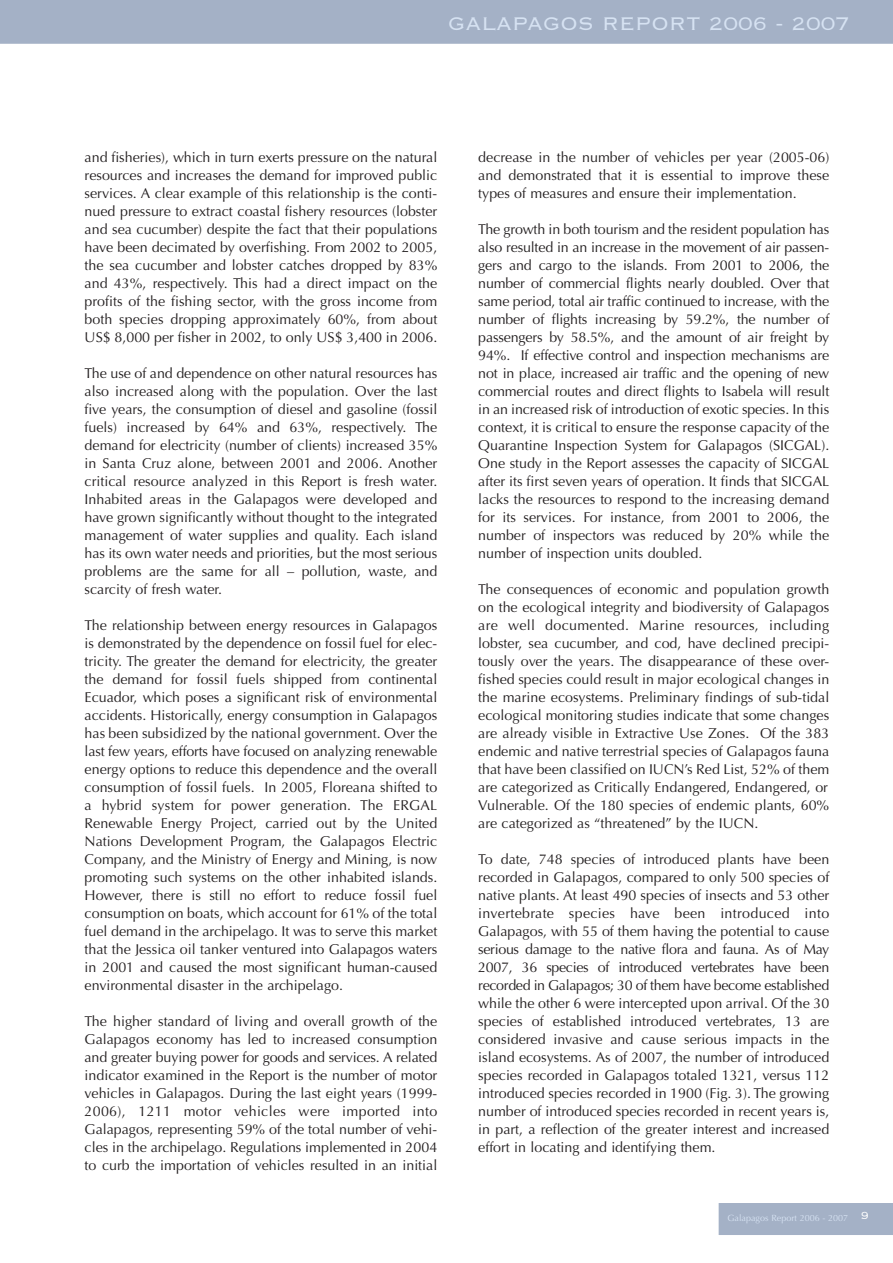
<style>
.page{position:relative;width:893px;height:1263px;background:#fff}
.page>*{position:absolute;margin:0;border:0;box-sizing:border-box;transform-origin:0 0}
.t1{font:300 24px "Copperplate";color:#d6e2f2}
.t2{font:14.25px/18px "Optima";color:#231f20;text-align:justify}
.t3{font:9px "Optima";color:#d6e2f2}
</style>
<div class="page">
<div style="left:0;top:0;width:893px;height:44px;background:#a4b1c6"></div>
<div style="left:718px;top:1203px;width:175px;height:32px;background:#a4b1c6"></div>
<h1 class="t1" style="left:448px;top:8px;width:404px">GALAPAGOS REPORT 2006 - 2007</h1>
<p class="t2" style="left:85px;top:148px;width:354px">and fisheries), which in turn exerts pressure on the natural resources and increases the demand for improved public services. A clear example of this relationship is the conti&shy;nued pressure to extract coastal fishery resources (lobster and sea cucumber) despite the fact that their populations have been decimated by overfishing. From 2002 to 2005, the sea cucumber and lobster catches dropped by 83% and 43%, respectively. This had a direct impact on the profits of the fishing sector, with the gross income from both species dropping approximately 60%, from about US$ 8,000 per fisher in 2002, to only US$ 3,400 in 2006.</p>
<p class="t2" style="left:85px;top:364px;width:354px">The use of and dependence on other natural resources has also increased along with the population. Over the last five years, the consumption of diesel and gasoline (fossil fuels) increased by 64% and 63%, respectively. The demand for electricity (number of clients) increased 35% in Santa Cruz alone, between 2001 and 2006. Another critical resource analyzed in this Report is fresh water.<br>Inhabited areas in the Galapagos were developed and have grown significantly without thought to the integrated management of water supplies and quality. Each island has its own water needs and priorities, but the most serious problems are the same for all – pollution, waste, and scarcity of fresh water.</p>
<p class="t2" style="left:85px;top:616px;width:354px">The relationship between energy resources in Galapagos is demonstrated by the dependence on fossil fuel for elec&shy;tricity. The greater the demand for electricity, the greater the demand for fossil fuels shipped from continental Ecuador, which poses a significant risk of environmental accidents. Historically, energy consumption in Galapagos has been subsidized by the national government. Over the last few years, efforts have focused on analyzing renewable energy options to reduce this dependence and the overall consumption of fossil fuels. In 2005, Floreana shifted to a hybrid system for power generation. The ERGAL Renewable Energy Project, carried out by the United Nations Development Program, the Galapagos Electric Company, and the Ministry of Energy and Mining, is now promoting such systems on the other inhabited islands.<br>However, there is still no effort to reduce fossil fuel consumption on boats, which account for 61% of the total fuel demand in the archipelago. It was to serve this market that the Jessica oil tanker ventured into Galapagos waters in 2001 and caused the most significant human-caused environmental disaster in the archipelago.</p>
<p class="t2" style="left:85px;top:1012px;width:354px">The higher standard of living and overall growth of the Galapagos economy has led to increased consumption and greater buying power for goods and services. A related indicator examined in the Report is the number of motor vehicles in Galapagos. During the last eight years (1999- 2006), 1211 motor vehicles were imported into Galapagos, representing 59% of the total number of vehi&shy;cles in the archipelago. Regulations implemented in 2004 to curb the importation of vehicles resulted in an initial</p>
<p class="t2" style="left:478px;top:148px;width:353px">decrease in the number of vehicles per year (2005-06) and demonstrated that it is essential to improve these types of measures and ensure their implementation.</p>
<p class="t2" style="left:478px;top:220px;width:353px">The growth in both tourism and the resident population has also resulted in an increase in the movement of air passen&shy;gers and cargo to the islands. From 2001 to 2006, the number of commercial flights nearly doubled. Over that same period, total air traffic continued to increase, with the number of flights increasing by 59.2%, the number of passengers by 58.5%, and the amount of air freight by 94%. If effective control and inspection mechanisms are not in place, increased air traffic and the opening of new commercial routes and direct flights to Isabela will result in an increased risk of introduction of exotic species. In this context, it is critical to ensure the response capacity of the Quarantine Inspection System for Galapagos (SICGAL).<br>One study in the Report assesses the capacity of SICGAL after its first seven years of operation. It finds that SICGAL lacks the resources to respond to the increasing demand for its services. For instance, from 2001 to 2006, the number of inspectors was reduced by 20% while the number of inspection units doubled.</p>
<p class="t2" style="left:478px;top:580px;width:353px">The consequences of economic and population growth on the ecological integrity and biodiversity of Galapagos are well documented. Marine resources, including lobster, sea cucumber, and cod, have declined precipi&shy;tously over the years. The disappearance of these over&shy;fished species could result in major ecological changes in the marine ecosystems. Preliminary findings of sub-tidal ecological monitoring studies indicate that some changes are already visible in Extractive Use Zones. Of the 383 endemic and native terrestrial species of Galapagos fauna that have been classified on IUCN’s Red List, 52% of them are categorized as Critically Endangered, Endangered, or Vulnerable. Of the 180 species of endemic plants, 60% are categorized as “threatened” by the IUCN.</p>
<p class="t2" style="left:478px;top:850px;width:353px">To date, 748 species of introduced plants have been recorded in Galapagos, compared to only 500 species of native plants. At least 490 species of insects and 53 other invertebrate species have been introduced into Galapagos, with 55 of them having the potential to cause serious damage to the native flora and fauna. As of May 2007, 36 species of introduced vertebrates have been recorded in Galapagos; 30 of them have become established while the other 6 were intercepted upon arrival. Of the 30 species of established introduced vertebrates, 13 are considered invasive and cause serious impacts in the island ecosystems. As of 2007, the number of introduced species recorded in Galapagos totaled 1321, versus 112 introduced species recorded in 1900 (Fig. 3). The growing number of introduced species recorded in recent years is, in part, a reflection of the greater interest and increased effort in locating and identifying them.</p>
<p class="t3" style="left:728px;top:1213px;width:143px">Galapagos Report 2006 - 2007 <sup>9</sup></p>
</div>
